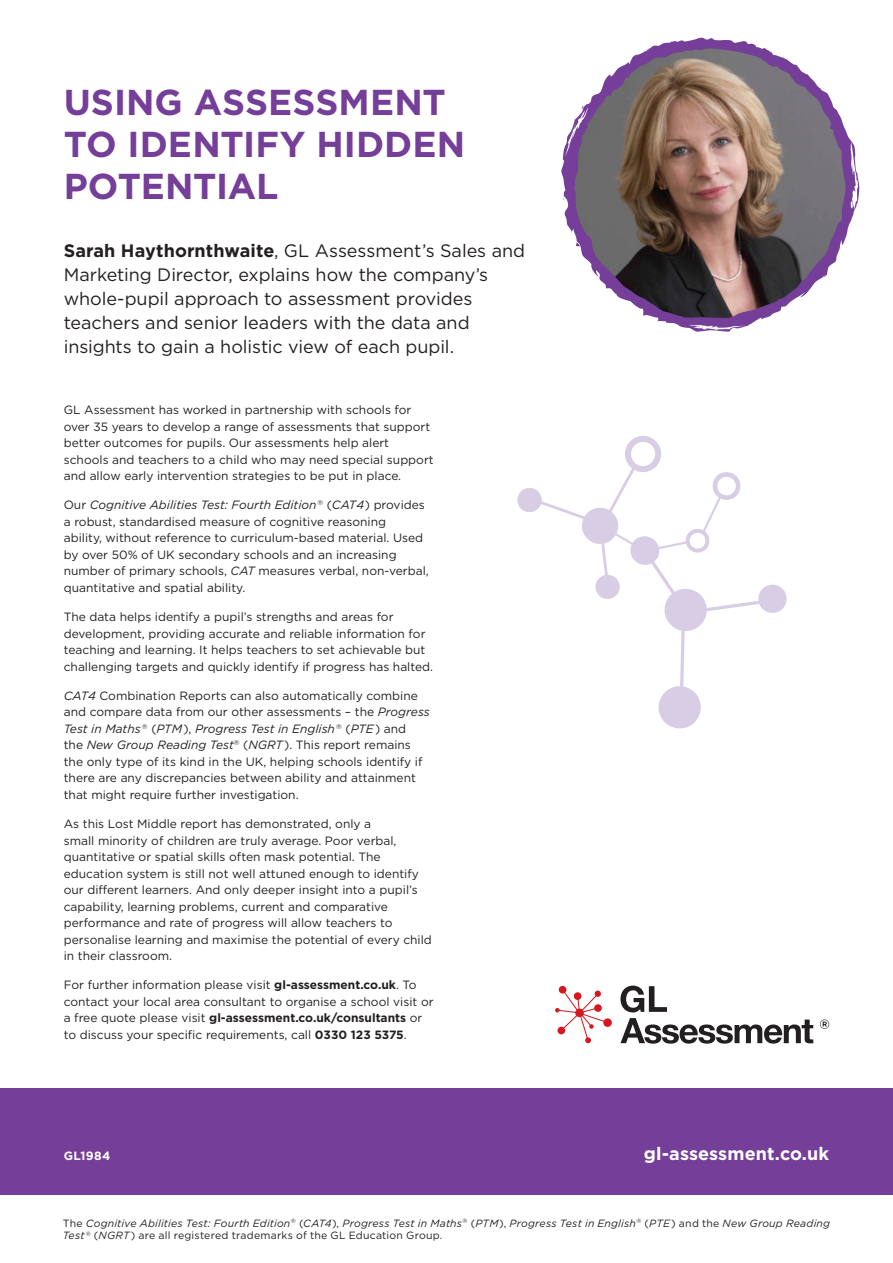
<style>
.page{position:relative;width:893px;height:1263px;background:#fff}
.page>*{position:absolute;margin:0;border:0;box-sizing:border-box;transform-origin:0 0}
.t1{font:700 36px/42px "Gotham";color:#753e98}
.t2{font:18px/24px "Gotham";letter-spacing:-.005em;color:#231f20}
.t3{font:700 18px "Gotham";letter-spacing:.005em;color:#fff}
.t4{font:12px/16.5px "Gotham";color:#231f20}
.t5{font:700 12px "Gotham";letter-spacing:.03em;color:#fff}
.t6{font:italic 10.5px/12.6px "Gotham";letter-spacing:.02em;color:#231f20}
.s1{font-weight:700}
.s2{font-style:italic}
.s3{font-style:normal}
</style>
<div class="page">
<div style="left:0;top:1089px;width:893px;height:106px;background:#753e98"></div>
<svg style="left:561px;top:37px;width:299px;height:295px"></svg>
<svg style="left:517px;top:436px;width:270px;height:293px"></svg>
<div style="left:603px;top:1018px;width:9px;height:9px;background:#d7171f;border-radius:50%"></div>
<div style="left:559px;top:986px;width:7px;height:8px;background:#d7171f;border-radius:50%"></div>
<svg style="left:555px;top:990px;width:51px;height:53px"></svg>
<svg style="left:620px;top:985px;width:47px;height:27px"></svg>
<svg style="left:620px;top:1018px;width:193px;height:26px"></svg>
<svg style="left:820px;top:1019px;width:9px;height:10px"></svg>
<h1 class="t1" style="left:64px;top:80px;width:403px">USING ASSESSMENT<br>TO IDENTIFY HIDDEN<br>POTENTIAL</h1>
<p class="t2" style="left:64px;top:239px;width:463px"><span class="s1">Sarah Haythornthwaite</span>, GL Assessment’s Sales and Marketing Director, explains how the company’s whole-pupil approach to assessment provides teachers and senior leaders with the data and insights to gain a holistic view of each pupil.</p>
<p class="t4" style="left:64px;top:401px;width:371px">GL Assessment has worked in partnership with schools for over 35 years to develop a range of assessments that support better outcomes for pupils. Our assessments help alert schools and teachers to a child who may need special support and allow early intervention strategies to be put in place.</p>
<p class="t4" style="left:64px;top:497px;width:367px">Our <span class="s2">Cognitive Abilities Test: Fourth Edition</span><sup>®</sup> (<span class="s2">CAT4</span>) provides a robust, standardised measure of cognitive reasoning<br>ability, without reference to curriculum-based material. Used by over 50% of UK secondary schools and an increasing number of primary schools, <span class="s2">CAT</span> measures verbal, non-verbal, quantitative and spatial ability.</p>
<p class="t4" style="left:64px;top:608px;width:371px">The data helps identify a pupil’s strengths and areas for development, providing accurate and reliable information for teaching and learning. It helps teachers to set achievable but challenging targets and quickly identify if progress has halted.</p>
<p class="t4" style="left:64px;top:687px;width:368px"><span class="s2">CAT4</span> Combination Reports can also automatically combine and compare data from our other assessments – the <span class="s2">Progress Test in Maths</span> <sup>®</sup> (<span class="s2">PTM</span>), <span class="s2">Progress Test in English</span> <sup>®</sup> (<span class="s2">PTE</span>) and<br>the <span class="s2">New Group Reading Test</span><sup>®</sup> (<span class="s2">NGRT</span>). This report remains the only type of its kind in the UK, helping schools identify if there are any discrepancies between ability and attainment that might require further investigation.</p>
<p class="t4" style="left:64px;top:815px;width:370px">As this Lost Middle report has demonstrated, only a<br>small minority of children are truly average. Poor verbal, quantitative or spatial skills often mask potential. The education system is still not well attuned enough to identify our different learners. And only deeper insight into a pupil’s capability, learning problems, current and comparative performance and rate of progress will allow teachers to personalise learning and maximise the potential of every child in their classroom.</p>
<p class="t4" style="left:64px;top:977px;width:371px">For further information please visit <span class="s1">gl-assessment.co.uk</span>. To contact your local area consultant to organise a school visit or a free quote please visit <span class="s1">gl-assessment.co.uk/consultants</span> or to discuss your specific requirements, call <span class="s1">0330 123 5375</span>.</p>
<p class="t5" style="left:64px;top:1148px;width:48px">GL1984</p>
<h2 class="t3" style="left:644px;top:1143px;width:187px">gl-assessment.co.uk</h2>
<p class="t6" style="left:63px;top:1217px;width:769px"><span class="s3">The</span> Cognitive Abilities Test: Fourth Edition<sup>®</sup> <span class="s3">(</span>CAT4<span class="s3">),</span> Progress Test in Maths<sup>®</sup> <span class="s3">(</span>PTM<span class="s3">),</span> Progress Test in English<sup>®</sup> <span class="s3">(</span>PTE<span class="s3">) and the</span> New Group Reading<br>Test <sup>®</sup> <span class="s3">(</span>NGRT<span class="s3">) are all registered trademarks of the GL Education Group.</span></p>
</div>
